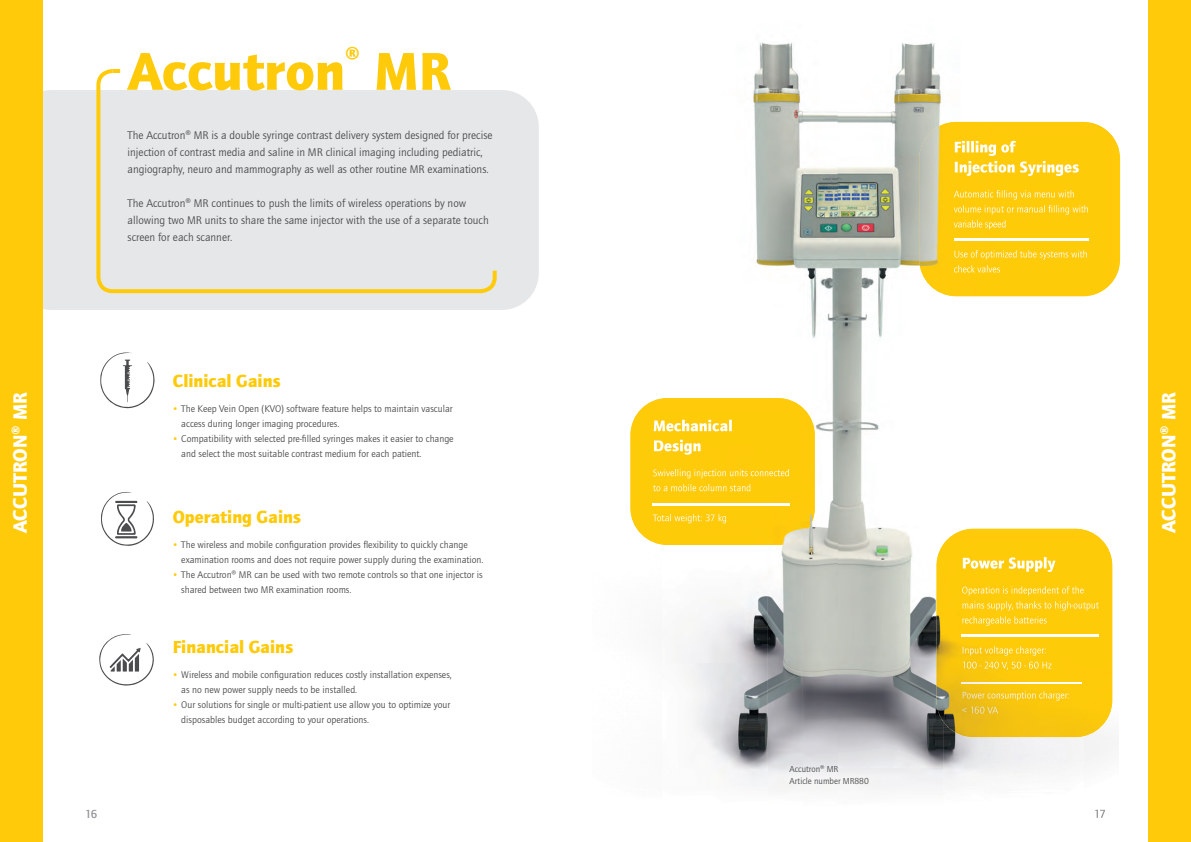
<style>
.page{position:relative;width:1191px;height:842px;background:#fff}
.page>*{position:absolute;margin:0;border:0;box-sizing:border-box;transform-origin:0 0}
.t1{font:900 55px "Quay Sans ITC Std";color:#feca0a}
.t2{font:900 20px "Quay Sans ITC Std";letter-spacing:-.005em;color:#fff}
.t3{font:900 18px "Quay Sans ITC Std";color:#feca0a}
.t4{font:500 12px "Quay Sans ITC Std";color:#939598}
.t5{font:11.5px/17px "Quay Sans ITC Std";color:#4b4c4d}
.t6{font:10px/15px "Quay Sans ITC Std";color:#4b4c4d}
.t7{font:9px/12px "Quay Sans ITC Std";color:#4b4c4d}
.s1{color:#feca0a}
</style>
<div class="page">
<div style="left:15px;top:90px;width:524px;height:220px;background:#e6e7e9;border-radius:37px"></div>
<svg style="left:100px;top:352px;width:55px;height:56px"></svg>
<svg style="left:101px;top:492px;width:53px;height:54px"></svg>
<svg style="left:99px;top:634px;width:55px;height:52px"></svg>
<svg style="left:96px;top:69px;width:401px;height:225px"></svg>
<svg style="left:113px;top:69px;width:7px;height:4px"></svg>
<div style="left:0;top:0;width:43px;height:842px;background:#feca0a"></div>
<div style="left:1148px;top:0;width:43px;height:842px;background:#feca0a"></div>
<img style="left:752px;top:42px;width:85px;height:359px">
<img style="left:837px;top:43px;width:141px;height:114px">
<img style="left:837px;top:157px;width:106px;height:632px">
<img style="left:952px;top:296px;width:135px;height:233px">
<img style="left:814px;top:401px;width:24px;height:35px">
<img style="left:803px;top:436px;width:35px;height:353px">
<img style="left:768px;top:545px;width:35px;height:246px">
<img style="left:681px;top:592px;width:87px;height:194px">
<img style="left:943px;top:737px;width:141px;height:49px">
<svg style="left:1095px;top:810px;width:10px;height:8px"></svg>
<img style="left:630px;top:398px;width:184px;height:147px">
<img style="left:936px;top:529px;width:176px;height:208px">
<img style="left:919px;top:122px;width:200px;height:174px">
<img style="left:954px;top:141px;width:62px;height:15px">
<img style="left:954px;top:161px;width:124px;height:15px">
<img style="left:953px;top:190px;width:121px;height:10px">
<img style="left:953px;top:205px;width:135px;height:10px">
<img style="left:953px;top:220px;width:52px;height:9px">
<img style="left:954px;top:250px;width:133px;height:10px">
<img style="left:954px;top:265px;width:46px;height:7px">
<img style="left:954px;top:238px;width:134px;height:2px">
<img style="left:962px;top:557px;width:93px;height:15px">
<img style="left:962px;top:586px;width:122px;height:9px">
<img style="left:962px;top:601px;width:136px;height:10px">
<img style="left:962px;top:616px;width:84px;height:10px">
<img style="left:962px;top:646px;width:83px;height:10px">
<img style="left:963px;top:662px;width:88px;height:8px">
<img style="left:962px;top:691px;width:107px;height:10px">
<img style="left:962px;top:707px;width:36px;height:7px">
<img style="left:961px;top:635px;width:137px;height:1px">
<img style="left:961px;top:682px;width:120px;height:2px">
<img style="left:653px;top:420px;width:79px;height:11px">
<img style="left:654px;top:440px;width:46px;height:15px">
<img style="left:653px;top:469px;width:136px;height:9px">
<img style="left:653px;top:484px;width:97px;height:7px">
<img style="left:653px;top:514px;width:73px;height:9px">
<img style="left:652px;top:504px;width:137px;height:1px">
<h2 class="t2" style="left:8px;top:533px;width:142px;rotate:-90deg">ACCUTRON® MR</h2>
<h1 class="t1" style="left:128px;top:39px;width:325px">Accutron<sup>®</sup> MR</h1>
<p class="t5" style="left:128px;top:127px;width:366px">The Accutron® MR is a double syringe contrast delivery system designed for precise injection of contrast media and saline in MR clinical imaging including pediatric, angiography, neuro and mammography as well as other routine MR examinations.</p>
<p class="t5" style="left:128px;top:195px;width:362px">The Accutron® MR continues to push the limits of wireless operations by now allowing two MR units to share the same injector with the use of a separate touch screen for each scanner.</p>
<p class="t4" style="left:85px;top:807px;width:14px">16</p>
<h3 class="t3" style="left:173px;top:370px;width:109px">Clinical Gains</h3>
<p class="t6" style="left:181px;top:401px;width:273px;text-indent:-9px"><span class="s1">•</span> The Keep Vein Open (KVO) software feature helps to maintain vascular access during longer imaging procedures.</p>
<p class="t6" style="left:181px;top:431px;width:274px;text-indent:-9px"><span class="s1">•</span> Compatibility with selected pre-filled syringes makes it easier to change and select the most suitable contrast medium for each patient.</p>
<h3 class="t3" style="left:173px;top:506px;width:130px">Operating Gains</h3>
<p class="t6" style="left:181px;top:537px;width:304px;text-indent:-9px"><span class="s1">•</span> The wireless and mobile configuration provides flexibility to quickly change examination rooms and does not require power supply during the examination.</p>
<p class="t6" style="left:181px;top:567px;width:303px;text-indent:-9px"><span class="s1">•</span> The Accutron® MR can be used with two remote controls so that one injector is shared between two MR examination rooms.</p>
<h3 class="t3" style="left:173px;top:636px;width:122px">Financial Gains</h3>
<p class="t6" style="left:181px;top:667px;width:272px;text-indent:-9px"><span class="s1">•</span> Wireless and mobile configuration reduces costly installation expenses, as no new power supply needs to be installed.</p>
<p class="t6" style="left:181px;top:697px;width:270px;text-indent:-9px"><span class="s1">•</span> Our solutions for single or multi-patient use allow you to optimize your disposables budget according to your operations.</p>
<p class="t7" style="left:789px;top:763px;width:81px">Accutron® MR<br>Article number MR880</p>
<h2 class="t2" style="left:1157px;top:533px;width:142px;rotate:-90deg">ACCUTRON® MR</h2>
</div>
